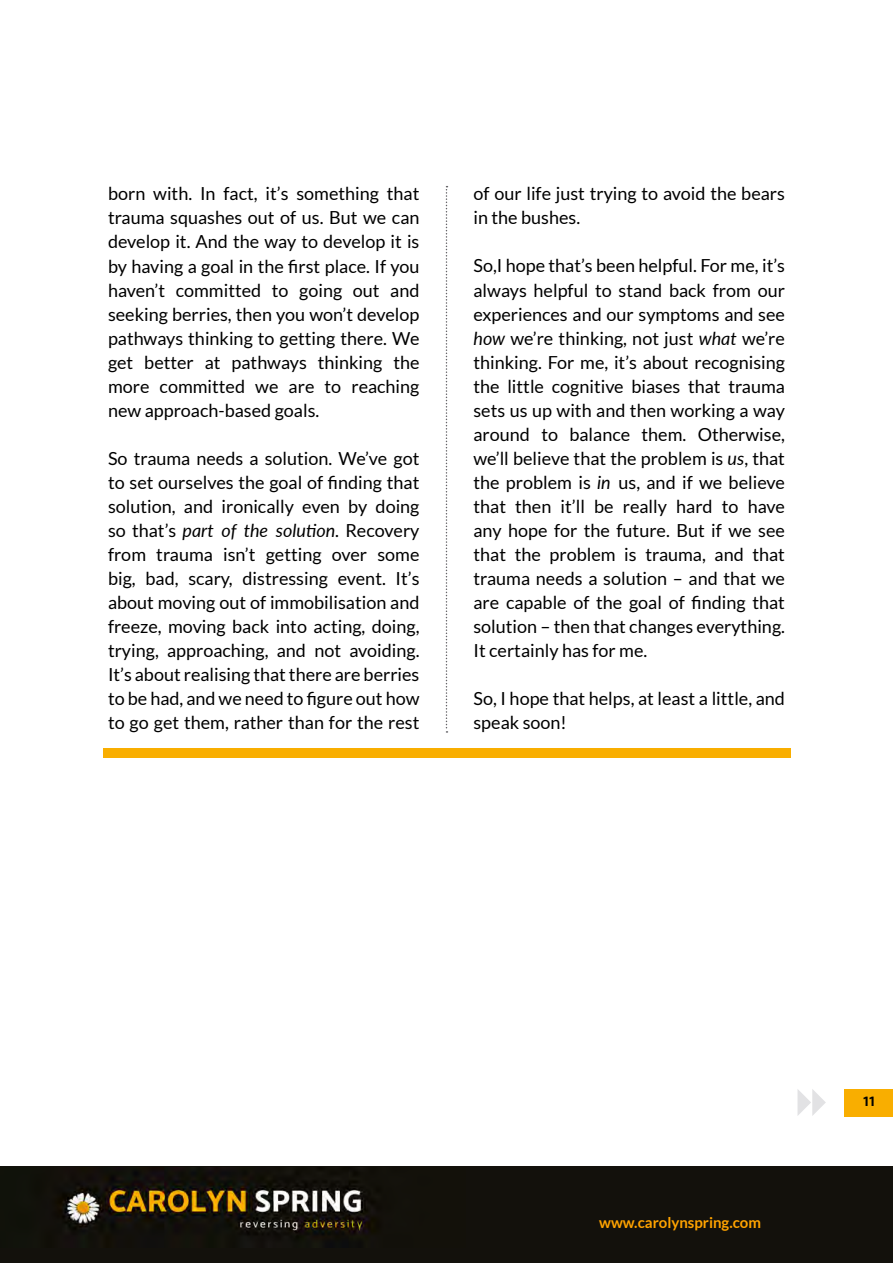
<style>
.page{position:relative;width:893px;height:1263px;background:#fff}
.page>*{position:absolute;margin:0;border:0;box-sizing:border-box;transform-origin:0 0}
.t1{font:18px/24px "Lato";color:#000;text-align:justify}
.t2{font:700 15px "Lato";color:#ffa300}
.t3{font:700 15px "Mukta";color:#000}
.s1{font-style:italic}
</style>
<div class="page">
<div style="left:0;top:1166px;width:893px;height:97px;background:#13110c"></div>
<img style="left:57px;top:1172px;width:319px;height:63px">
<svg style="left:797px;top:1089px;width:29px;height:27px"></svg>
<div style="left:844px;top:1089px;width:49px;height:27px;background:#f9ae00"></div>
<svg style="left:446px;top:186px;width:1px;height:547px"></svg>
<div style="left:103px;top:748px;width:687px;height:10px;background:#f9ae00"></div>
<p class="t1" style="left:108px;top:182px;width:313px">born with. In fact, it’s something that trauma squashes out of us. But we can develop it. And the way to develop it is by having a goal in the first place. If you haven’t committed to going out and seeking berries, then you won’t develop pathways thinking to getting there. We get better at pathways thinking the more committed we are to reaching new approach-based goals.</p>
<p class="t1" style="left:108px;top:446px;width:313px">So trauma needs a solution. We’ve got to set ourselves the goal of finding that solution, and ironically even by doing so that’s <span class="s1">part of the solution</span>. Recovery from trauma isn’t getting over some big, bad, scary, distressing event. It’s about moving out of immobilisation and freeze, moving back into acting, doing, trying, approaching, and not avoiding.<br>It’s about realising that there are berries to be had, and we need to figure out how to go get them, rather than for the rest</p>
<p class="t1" style="left:473px;top:182px;width:313px">of our life just trying to avoid the bears in the bushes.</p>
<p class="t1" style="left:473px;top:254px;width:313px">So,I hope that’s been helpful. For me, it’s always helpful to stand back from our experiences and our symptoms and see <span class="s1">how</span> we’re thinking, not just <span class="s1">what</span> we’re thinking. For me, it’s about recognising the little cognitive biases that trauma sets us up with and then working a way around to balance them. Otherwise, we’ll believe that the problem is <span class="s1">us</span>, that the problem is <span class="s1">in</span> us, and if we believe that then it’ll be really hard to have any hope for the future. But if we see that the problem is trauma, and that trauma needs a solution – and that we are capable of the goal of finding that solution – then that changes everything.<br>It certainly has for me.</p>
<p class="t1" style="left:473px;top:686px;width:313px">So, I hope that helps, at least a little, and speak soon!</p>
<p class="t2" style="left:599px;top:1214px;width:163px">www.carolynspring.com</p>
<p class="t3" style="left:863px;top:1092px;width:14px">11</p>
</div>
